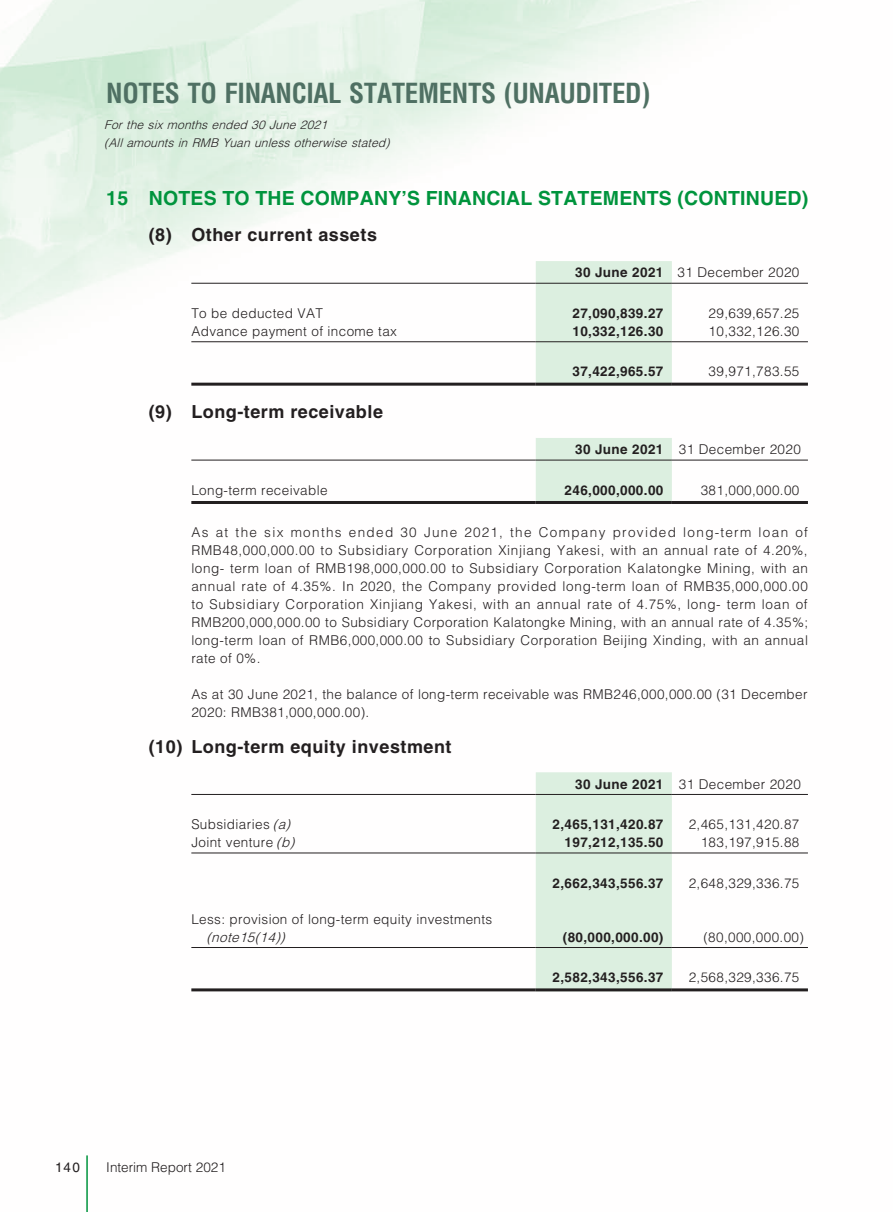
<style>
.page{position:relative;width:893px;height:1212px;background:#fff}
.page>*{position:absolute;margin:0;border:0;box-sizing:border-box;transform-origin:0 0}
.t1{font:700 condensed 27px "Helvetica LT Std";letter-spacing:-.015em;color:#4f7063}
.t2{font:700 19.5px "Helvetica LT Std";letter-spacing:.01em;color:#00943d}
.t3{font:700 18px "Helvetica LT Std";letter-spacing:.03em;color:#231f20}
.t4{font:300 13.5px/18px "Helvetica LT Std";letter-spacing:.03em;color:#231f20;text-align:justify}
.t5{font:700 13.5px "Helvetica LT Std";letter-spacing:.03em;color:#231f20}
.t6{font:300 13.5px "Helvetica LT Std";color:#231f20}
.t7{font:italic 300 13.5px "Helvetica LT Std";color:#231f20}
.t8{font:13.5px "Helvetica LT Std";color:#231f20}
.t9{font:italic 300 12px/18px "Helvetica LT Std";color:#231f20}
.s1{font-weight:700}
.s2{font-style:italic}
</style>
<div class="page">
<hr style="left:86px;top:1155px;width:2px;height:57px;background:#00943d">
<div style="left:536px;top:261px;width:136px;height:122px;background:#dcefe0"></div>
<hr style="left:191px;top:283px;width:345px;height:1px;background:#231f20">
<hr style="left:536px;top:283px;width:136px;height:1px;background:#231f20">
<hr style="left:672px;top:283px;width:136px;height:1px;background:#231f20">
<hr style="left:191px;top:341px;width:345px;height:1px;background:#231f20">
<hr style="left:536px;top:341px;width:136px;height:1px;background:#231f20">
<hr style="left:672px;top:341px;width:136px;height:1px;background:#231f20">
<hr style="left:191px;top:383px;width:345px;height:3px;background:#231f20">
<hr style="left:536px;top:383px;width:136px;height:3px;background:#231f20">
<hr style="left:672px;top:383px;width:136px;height:3px;background:#231f20">
<div style="left:536px;top:438px;width:136px;height:63px;background:#dcefe0"></div>
<hr style="left:191px;top:460px;width:345px;height:1px;background:#231f20">
<hr style="left:536px;top:460px;width:136px;height:1px;background:#231f20">
<hr style="left:672px;top:460px;width:136px;height:1px;background:#231f20">
<hr style="left:191px;top:501px;width:345px;height:3px;background:#231f20">
<hr style="left:536px;top:501px;width:136px;height:3px;background:#231f20">
<hr style="left:672px;top:501px;width:136px;height:3px;background:#231f20">
<div style="left:536px;top:772px;width:136px;height:216px;background:#dcefe0"></div>
<hr style="left:191px;top:794px;width:345px;height:1px;background:#231f20">
<hr style="left:536px;top:794px;width:136px;height:1px;background:#231f20">
<hr style="left:672px;top:794px;width:136px;height:1px;background:#231f20">
<hr style="left:191px;top:852px;width:345px;height:1px;background:#231f20">
<hr style="left:536px;top:852px;width:136px;height:1px;background:#231f20">
<hr style="left:672px;top:852px;width:136px;height:1px;background:#231f20">
<hr style="left:191px;top:947px;width:345px;height:1px;background:#231f20">
<hr style="left:536px;top:947px;width:136px;height:1px;background:#231f20">
<hr style="left:672px;top:947px;width:136px;height:1px;background:#231f20">
<hr style="left:191px;top:988px;width:345px;height:3px;background:#231f20">
<hr style="left:536px;top:988px;width:136px;height:3px;background:#231f20">
<hr style="left:672px;top:988px;width:136px;height:3px;background:#231f20">
<h1 class="t1" style="left:106px;top:77px;width:545px">NOTES TO FINANCIAL STATEMENTS (UNAUDITED)</h1>
<p class="t9" style="left:104px;top:116px;width:290px">Forthesixmonthsended 30June2021 (AllamountsinRMB Yuanunlessotherwisestated)</p>
<h2 class="t2" style="left:106px;top:187px;width:703px">15 NOTES TO THE COMPANY’S FINANCIAL STATEMENTS (CONTINUED)</h2>
<h3 class="t3" style="left:149px;top:224px;width:230px">(8) Other current assets</h3>
<p class="t4" style="left:575px;top:263px;width:226px"><span class="s1">30 June 2021</span> 31 December 2020</p>
<p class="t4" style="left:191px;top:304px;width:133px">To be deducted VAT</p>
<p class="t5" style="left:572px;top:305px;width:92px">27,090,839.27</p>
<p class="t4" style="left:709px;top:304px;width:92px">29,639,657.25</p>
<p class="t4" style="left:191px;top:322px;width:207px">Advance payment of income tax</p>
<p class="t5" style="left:572px;top:323px;width:92px">10,332,126.30</p>
<p class="t4" style="left:709px;top:322px;width:92px">10,332,126.30</p>
<p class="t5" style="left:572px;top:363px;width:92px">37,422,965.57</p>
<p class="t4" style="left:709px;top:362px;width:92px">39,971,783.55</p>
<h3 class="t3" style="left:149px;top:401px;width:236px">(9) Long-term receivable</h3>
<p class="t4" style="left:575px;top:440px;width:227px"><span class="s1">30 June 2021</span> 31 December 2020</p>
<p class="t4" style="left:191px;top:481px;width:138px">Long-term receivable</p>
<p class="t5" style="left:565px;top:482px;width:100px">246,000,000.00</p>
<p class="t4" style="left:701px;top:481px;width:100px">381,000,000.00</p>
<p class="t4" style="left:191px;top:523px;width:618px">As at the six months ended 30 June 2021, the Company provided long-term loan of RMB48,000,000.00 to Subsidiary Corporation Xinjiang Yakesi, with an annual rate of 4.20%, long- term loan of RMB198,000,000.00 to Subsidiary Corporation Kalatongke Mining, with an annual rate of 4.35%. In 2020, the Company provided long-term loan of RMB35,000,000.00 to Subsidiary Corporation Xinjiang Yakesi, with an annual rate of 4.75%, long- term loan of RMB200,000,000.00 to Subsidiary Corporation Kalatongke Mining, with an annual rate of 4.35%; long-term loan of RMB6,000,000.00 to Subsidiary Corporation Beijing Xinding, with an annual rate of 0%.</p>
<p class="t4" style="left:191px;top:685px;width:618px">As at 30 June 2021, the balance of long-term receivable was RMB246,000,000.00 (31 December<br>2020: RMB381,000,000.00).</p>
<h3 class="t3" style="left:149px;top:735px;width:304px">(10) Long-term equity investment</h3>
<p class="t4" style="left:575px;top:775px;width:227px"><span class="s1">30 June 2021</span> 31 December 2020</p>
<p class="t4" style="left:191px;top:815px;width:105px">Subsidiaries <span class="s2">(a)</span></p>
<p class="t5" style="left:553px;top:816px;width:112px">2,465,131,420.87</p>
<p class="t4" style="left:689px;top:815px;width:112px">2,465,131,420.87</p>
<p class="t4" style="left:191px;top:833px;width:109px">Joint venture <span class="s2">(b)</span></p>
<p class="t5" style="left:565px;top:834px;width:100px">197,212,135.50</p>
<p class="t4" style="left:701px;top:833px;width:100px">183,197,915.88</p>
<p class="t5" style="left:553px;top:875px;width:112px">2,662,343,556.37</p>
<p class="t4" style="left:689px;top:874px;width:112px">2,648,329,336.75</p>
<p class="t4" style="left:191px;top:910px;width:302px">Less: provision of long-term equity investments</p>
<p class="t7" style="left:206px;top:928px;width:84px">(note15(14))</p>
<p class="t5" style="left:563px;top:929px;width:102px">(80,000,000.00)</p>
<p class="t4" style="left:703px;top:928px;width:102px">(80,000,000.00)</p>
<p class="t5" style="left:553px;top:969px;width:112px">2,582,343,556.37</p>
<p class="t4" style="left:689px;top:968px;width:112px">2,568,329,336.75</p>
<p class="t8" style="left:55px;top:1159px;width:26px">140</p>
<p class="t6" style="left:106px;top:1159px;width:121px">Interim Report 2021</p>
</div>
